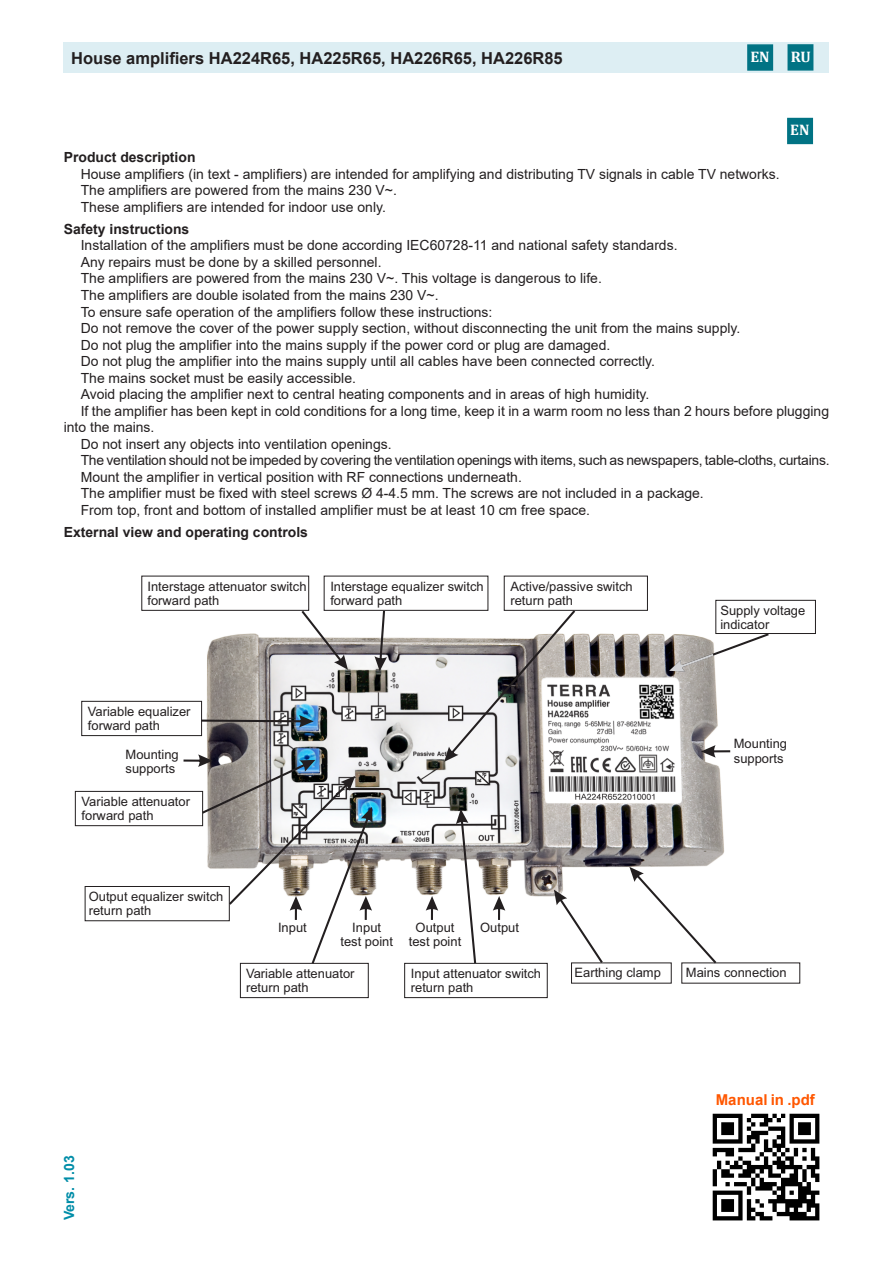
<style>
.page{position:relative;width:893px;height:1263px;background:#fff}
.page>*{position:absolute;margin:0;border:0;box-sizing:border-box;transform-origin:0 0}
.t1{font:700 16.5px "Arial";color:#231f20}
.t2{font:700 15.3px "Cambria";color:#fff}
.t3{font:700 15px "Arial";color:#ff5700}
.t4{font:700 14.1px "Arial";color:#008da8}
.Body_Text_2{font:13.95px/16.5px "Arial";color:#231f20}
.Body_Text_2-2{font:13.95px "Arial";letter-spacing:-.02em;color:#231f20}
.t5{font:700 13.95px "Arial";color:#231f20}
.t6{font:12.9px/14.4px "Arial";color:#231f20}
</style>
<div class="page">
<div style="left:64px;top:43px;width:765px;height:30px;background:#ddeef3"></div>
<div style="left:747px;top:44px;width:26px;height:27px;background:#017384;border:2px solid #017384"></div>
<svg style="left:713px;top:1114px;width:106px;height:106px"></svg>
<img style="left:207px;top:633px;width:517px;height:278px">
<svg style="left:554px;top:890px;width:49px;height:72px"></svg>
<div style="left:75px;top:791px;width:128px;height:35px;border:1px solid #231f20"></div>
<div style="left:715px;top:600px;width:101px;height:34px;border:1px solid #231f20"></div>
<svg style="left:629px;top:867px;width:87px;height:96px"></svg>
<div style="left:81px;top:701px;width:121px;height:35px;border:1px solid #231f20"></div>
<div style="left:141px;top:576px;width:168px;height:35px;border:1px solid #231f20"></div>
<svg style="left:374px;top:611px;width:13px;height:60px"></svg>
<div style="left:504px;top:576px;width:144px;height:35px;border:1px solid #231f20"></div>
<svg style="left:444px;top:610px;width:131px;height:152px"></svg>
<div style="left:240px;top:963px;width:129px;height:35px;border:1px solid #231f20"></div>
<div style="left:85px;top:886px;width:145px;height:35px;border:1px solid #231f20"></div>
<div style="left:324px;top:576px;width:164px;height:35px;border:1px solid #231f20"></div>
<svg style="left:301px;top:611px;width:47px;height:59px"></svg>
<div style="left:404px;top:963px;width:144px;height:35px;border:1px solid #231f20"></div>
<svg style="left:456px;top:809px;width:20px;height:154px"></svg>
<svg style="left:493px;top:896px;width:12px;height:24px"></svg>
<svg style="left:426px;top:896px;width:12px;height:24px"></svg>
<svg style="left:201px;top:715px;width:113px;height:12px"></svg>
<svg style="left:669px;top:633px;width:100px;height:39px"></svg>
<svg style="left:184px;top:754px;width:189px;height:210px"></svg>
<svg style="left:701px;top:745px;width:29px;height:13px"></svg>
<div style="left:787px;top:44px;width:26px;height:27px;background:#017384;border:2px solid #017384"></div>
<div style="left:787px;top:118px;width:26px;height:26px;background:#017384"></div>
<p class="t1" style="left:71px;top:46px;width:493px">House amplifiers HA224R65, HA225R65, HA226R65, HA226R85</p>
<p class="t2" style="left:750px;top:46px;width:21px">EN</p>
<p class="t2" style="left:791px;top:46px;width:22px">RU</p>
<p class="t2" style="left:790px;top:119px;width:21px">EN</p>
<p class="t5" style="left:64px;top:147px;width:133px">Product description</p>
<p class="Body_Text_2" style="left:81px;top:165px;width:700px">House amplifiers (in text - amplifiers) are intended for amplifying and distributing TV signals in cable TV networks.</p>
<p class="Body_Text_2" style="left:81px;top:182px;width:318px">The amplifiers are powered from the mains 230 V~.</p>
<p class="Body_Text_2" style="left:81px;top:198px;width:307px">These amplifiers are intended for indoor use only.</p>
<p class="t5" style="left:64px;top:219px;width:127px">Safety instructions</p>
<p class="Body_Text_2" style="left:81px;top:237px;width:598px">Installation of the amplifiers must be done according IEC60728-11 and national safety standards.</p>
<p class="Body_Text_2" style="left:81px;top:254px;width:302px">Any repairs must be done by a skilled personnel.</p>
<p class="Body_Text_2" style="left:81px;top:270px;width:523px">The amplifiers are powered from the mains 230 V~. This voltage is dangerous to life.</p>
<p class="Body_Text_2" style="left:81px;top:287px;width:359px">The amplifiers are double isolated from the mains 230 V~.</p>
<p class="Body_Text_2" style="left:81px;top:303px;width:413px">To ensure safe operation of the amplifiers follow these instructions:</p>
<p class="Body_Text_2" style="left:81px;top:320px;width:661px">Do not remove the cover of the power supply section, without disconnecting the unit from the mains supply.</p>
<p class="Body_Text_2" style="left:81px;top:336px;width:531px">Do not plug the amplifier into the mains supply if the power cord or plug are damaged.</p>
<p class="Body_Text_2" style="left:81px;top:353px;width:576px">Do not plug the amplifier into the mains supply until all cables have been connected correctly.</p>
<p class="Body_Text_2" style="left:81px;top:369px;width:277px">The mains socket must be easily accessible.</p>
<p class="Body_Text_2" style="left:81px;top:386px;width:570px">Avoid placing the amplifier next to central heating components and in areas of high humidity.</p>
<p class="Body_Text_2" style="left:64px;top:402px;width:767px;text-indent:17px">If the amplifier has been kept in cold conditions for a long time, keep it in a warm room no less than 2 hours before plugging into the mains.</p>
<p class="Body_Text_2" style="left:81px;top:436px;width:312px">Do not insert any objects into ventilation openings.</p>
<p class="Body_Text_2-2" style="left:81px;top:451px;width:750px">The ventilation should not be impeded by covering the ventilation openings with items, such as newspapers, table-cloths, curtains.</p>
<p class="Body_Text_2" style="left:81px;top:469px;width:443px">Mount the amplifier in vertical position with RF connections underneath.</p>
<p class="Body_Text_2" style="left:81px;top:485px;width:625px">The amplifier must be fixed with steel screws Ø 4-4.5 mm. The screws are not included in a package.</p>
<p class="Body_Text_2" style="left:81px;top:502px;width:511px">From top, front and bottom of installed amplifier must be at least 10 cm free space.</p>
<p class="t5" style="left:64px;top:522px;width:246px">External view and operating controls</p>
<p class="t6" style="left:147px;top:579px;width:161px">Interstage attenuator switch forward path</p>
<p class="t6" style="left:510px;top:579px;width:124px">Active/passive switch return path</p>
<p class="t6" style="left:330px;top:579px;width:155px">Interstage equalizer switch forward path</p>
<p class="t6" style="left:88px;top:704px;width:104px">Variable equalizer forward path</p>
<p class="t6" style="left:720px;top:603px;width:86px">Supply voltage indicator</p>
<p class="t6" style="left:126px;top:747px;width:55px">Mounting supports</p>
<p class="t6" style="left:734px;top:737px;width:55px">Mounting supports</p>
<p class="t6" style="left:82px;top:794px;width:110px">Variable attenuator forward path</p>
<p class="t6" style="left:89px;top:889px;width:136px">Output equalizer switch return path</p>
<p class="t6" style="left:340px;top:920px;width:54px;text-align:center">Input test point</p>
<p class="t6" style="left:409px;top:920px;width:54px;text-align:center">Output test point</p>
<p class="t6" style="left:278px;top:920px;width:30px">Input</p>
<p class="t6" style="left:480px;top:920px;width:40px">Output</p>
<p class="t6" style="left:246px;top:966px;width:110px">Variable attenuator return path</p>
<p class="t6" style="left:411px;top:966px;width:132px">Input attenuator switch return path</p>
<p class="t6" style="left:574px;top:965px;width:88px">Earthing clamp</p>
<p class="t6" style="left:686px;top:965px;width:102px">Mains connection</p>
<p class="t4" style="left:59px;top:1220px;width:67px;rotate:-90deg">Vers. 1.03</p>
<p class="t3" style="left:716px;top:1089px;width:101px">Manual in .pdf</p>
</div>
